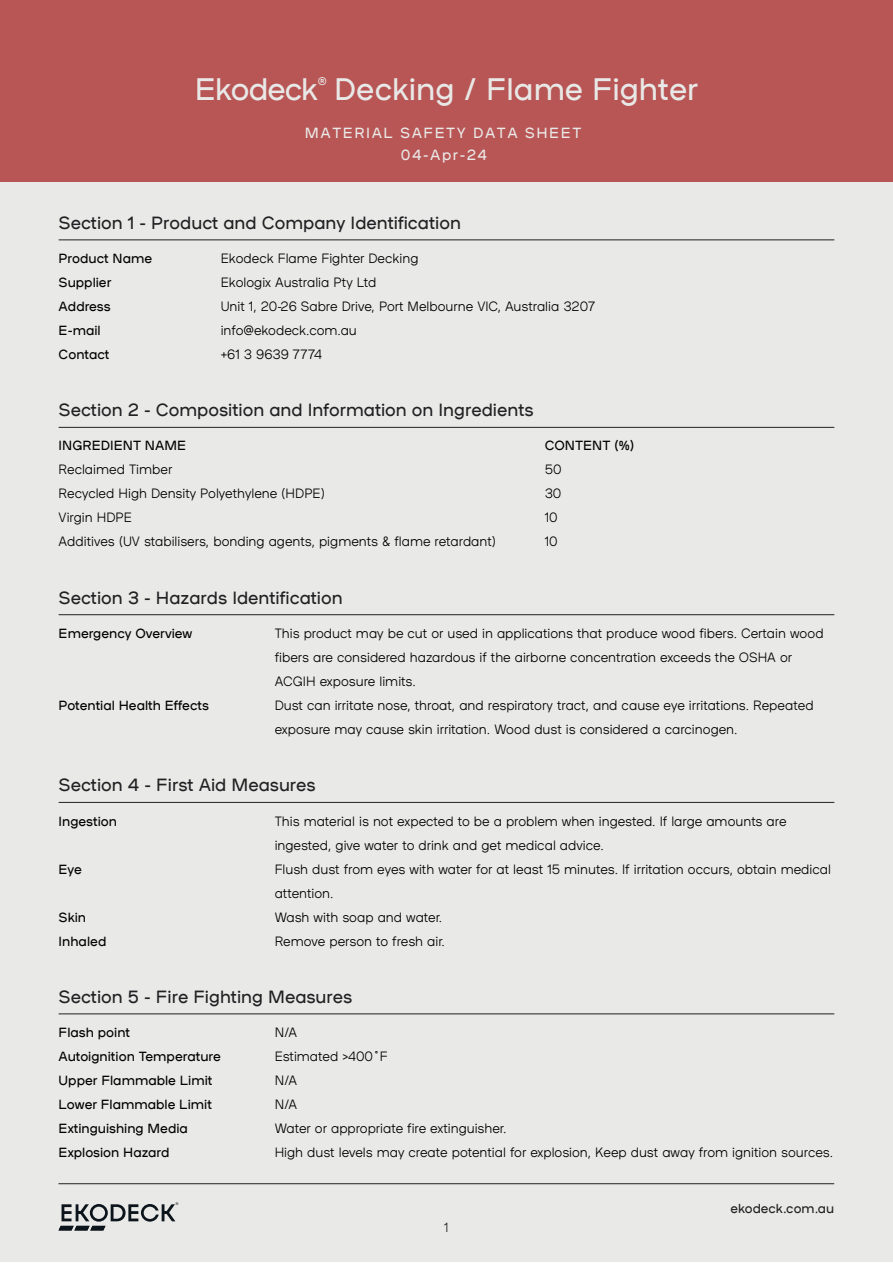
<style>
.page{position:relative;width:893px;height:1263px;background:#fff}
.page>*{position:absolute;margin:0;border:0;box-sizing:border-box;transform-origin:0 0}
.t1{font:31.65px "Plaax 6 Ney 36 Regular";color:#e8e8e6}
.t2{font:18px "Plaax 6 Ney 36 Regular";color:#212124}
.t3{font:15px/23px "Plaax 6 Ney 36 Regular";letter-spacing:.1em;color:#e9e9e7;text-align:center}
.t4{font:13.5px/24px "Plaax 6 Ney 26 Light";color:#000}
.t5{font:13.5px "Plaax 6 Ney 36 Regular";color:#000}
.t6{font:13.2px "Plaax 6 Ney 36 Regular";color:#212124}
.t7{font:13.2px "Plaax 6 Ney 26 Light";color:#212124}
.t8{font:11.25px "Plaax 6 Ney 36 Regular";color:#e8e8e6}
.t9{font:3.9px "Plaax 6 Ney 26 Light";color:#0c141c}
</style>
<div class="page">
<div style="left:0;top:0;width:893px;height:1262px;background:#e9e9e7"></div>
<hr style="left:59px;top:1014px;width:775px;height:1px;background:#212124">
<hr style="left:59px;top:802px;width:775px;height:1px;background:#212124">
<hr style="left:58px;top:1183px;width:776px;height:1px;background:#212124">
<svg style="left:58px;top:1204px;width:117px;height:26px"></svg>
<hr style="left:59px;top:240px;width:775px;height:1px;background:#212124">
<div style="left:0;top:0;width:893px;height:181px;background:#b85555"></div>
<hr style="left:59px;top:427px;width:775px;height:1px;background:#212124">
<hr style="left:59px;top:614px;width:775px;height:1px;background:#212124">
<p class="t8" style="left:318px;top:74px;width:11px">®</p>
<h1 class="t1" style="left:195px;top:68px;width:505px">Ekodeck Decking / Flame Fighter</h1>
<p class="t3" style="left:305px;top:120px;width:278px">MATERIAL SAFETY DATA SHEET<br>04-Apr-24</p>
<h2 class="t2" style="left:59px;top:210px;width:404px">Section 1 - Product and Company Identification</h2>
<p class="t5" style="left:59px;top:250px;width:95px">Product Name</p>
<p class="t4" style="left:221px;top:246px;width:199px">Ekodeck Flame Fighter Decking</p>
<p class="t5" style="left:59px;top:274px;width:54px">Supplier</p>
<p class="t4" style="left:221px;top:270px;width:157px">Ekologix Australia Pty Ltd</p>
<p class="t5" style="left:59px;top:298px;width:54px">Address</p>
<p class="t4" style="left:221px;top:294px;width:376px">Unit 1, 20-26 Sabre Drive, Port Melbourne VIC, Australia 3207</p>
<p class="t5" style="left:59px;top:322px;width:44px">E-mail</p>
<p class="t4" style="left:221px;top:318px;width:138px">info@ekodeck.com.au</p>
<p class="t5" style="left:59px;top:346px;width:52px">Contact</p>
<p class="t4" style="left:221px;top:342px;width:103px">+61 3 9639 7774</p>
<h2 class="t2" style="left:59px;top:398px;width:476px">Section 2 - Composition and Information on Ingredients</h2>
<p class="t5" style="left:59px;top:437px;width:129px">INGREDIENT NAME</p>
<p class="t5" style="left:545px;top:437px;width:91px">CONTENT (%)</p>
<p class="t4" style="left:59px;top:457px;width:115px">Reclaimed Timber</p>
<p class="t4" style="left:545px;top:457px;width:18px">50</p>
<p class="t4" style="left:59px;top:481px;width:268px">Recycled High Density Polyethylene (HDPE)</p>
<p class="t4" style="left:545px;top:481px;width:18px">30</p>
<p class="t4" style="left:59px;top:505px;width:75px">Virgin HDPE</p>
<p class="t4" style="left:545px;top:505px;width:14px">10</p>
<p class="t4" style="left:59px;top:529px;width:439px">Additives (UV stabilisers, bonding agents, pigments &amp; flame retardant)</p>
<p class="t4" style="left:545px;top:529px;width:14px">10</p>
<h2 class="t2" style="left:59px;top:585px;width:286px">Section 3 - Hazards Identification</h2>
<p class="t5" style="left:59px;top:624px;width:135px">Emergency Overview</p>
<p class="t4" style="left:275px;top:621px;width:550px">This product may be cut or used in applications that produce wood fibers. Certain wood fibers are considered hazardous if the airborne concentration exceeds the OSHA or<br>ACGIH exposure limits.</p>
<p class="t5" style="left:59px;top:696px;width:152px">Potential Health Effects</p>
<p class="t4" style="left:275px;top:693px;width:540px">Dust can irritate nose, throat, and respiratory tract, and cause eye irritations. Repeated exposure may cause skin irritation. Wood dust is considered a carcinogen.</p>
<h2 class="t2" style="left:59px;top:773px;width:259px">Section 4 - First Aid Measures</h2>
<p class="t5" style="left:59px;top:812px;width:60px">Ingestion</p>
<p class="t4" style="left:275px;top:809px;width:513px">This material is not expected to be a problem when ingested. If large amounts are ingested, give water to drink and get medical advice.</p>
<p class="t5" style="left:59px;top:860px;width:25px">Eye</p>
<p class="t4" style="left:275px;top:857px;width:558px">Flush dust from eyes with water for at least 15 minutes. If irritation occurs, obtain medical attention.</p>
<p class="t5" style="left:59px;top:908px;width:29px">Skin</p>
<p class="t4" style="left:275px;top:905px;width:169px">Wash with soap and water.</p>
<p class="t5" style="left:59px;top:932px;width:49px">Inhaled</p>
<p class="t4" style="left:275px;top:929px;width:172px">Remove person to fresh air.</p>
<h2 class="t2" style="left:59px;top:984px;width:295px">Section 5 - Fire Fighting Measures</h2>
<p class="t5" style="left:59px;top:1024px;width:73px">Flash point</p>
<p class="t4" style="left:275px;top:1020px;width:24px">N/A</p>
<p class="t5" style="left:59px;top:1048px;width:164px">Autoignition Temperature</p>
<p class="t4" style="left:275px;top:1044px;width:115px">Estimated &gt;400˚F</p>
<p class="t5" style="left:59px;top:1072px;width:155px">Upper Flammable Limit</p>
<p class="t4" style="left:275px;top:1068px;width:24px">N/A</p>
<p class="t5" style="left:59px;top:1096px;width:155px">Lower Flammable Limit</p>
<p class="t4" style="left:275px;top:1092px;width:24px">N/A</p>
<p class="t5" style="left:59px;top:1120px;width:131px">Extinguishing Media</p>
<p class="t4" style="left:275px;top:1116px;width:233px">Water or appropriate fire extinguisher.</p>
<p class="t5" style="left:59px;top:1144px;width:112px">Explosion Hazard</p>
<p class="t4" style="left:275px;top:1140px;width:560px">High dust levels may create potential for explosion, Keep dust away from ignition sources.</p>
<p class="t9" style="left:175px;top:1201px;width:5px">®</p>
<p class="t7" style="left:444px;top:1219px;width:6px">1</p>
<p class="t6" style="left:730px;top:1200px;width:105px">ekodeck.com.au</p>
</div>
